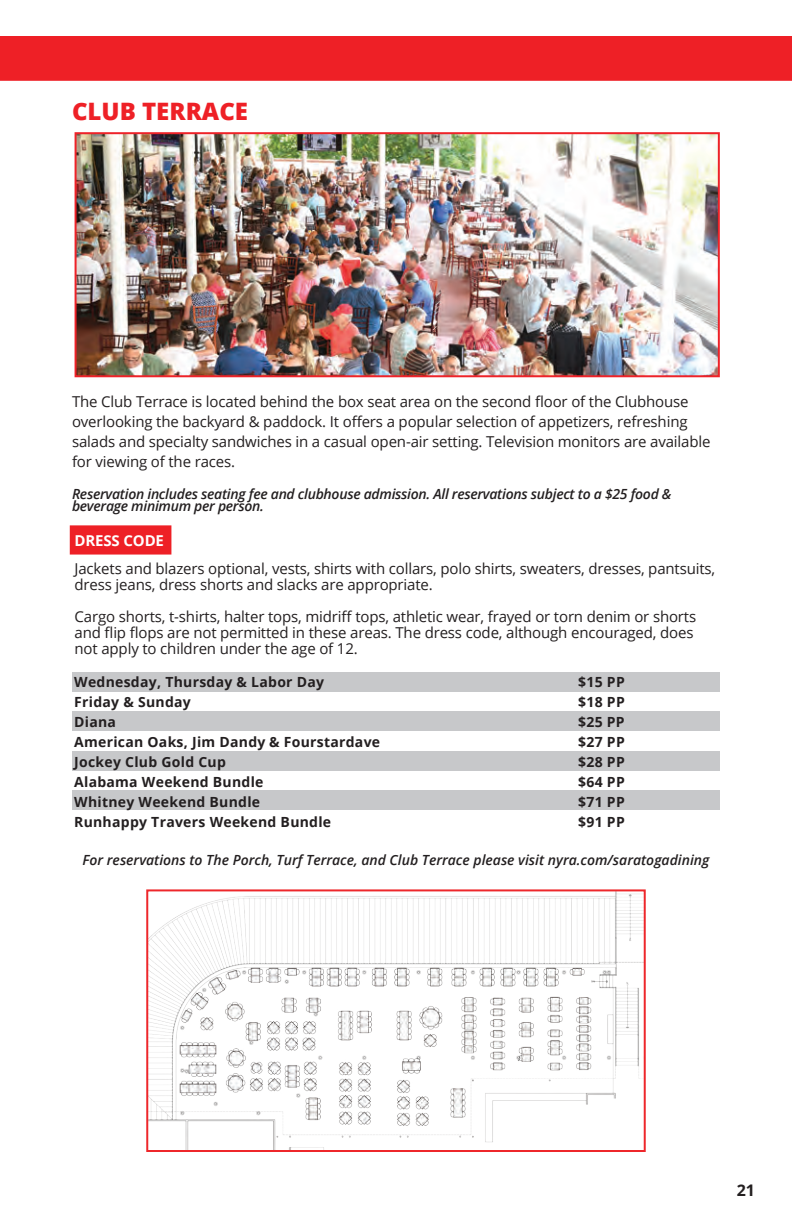
<style>
.page{position:relative;width:792px;height:1224px;background:#fff}
.page>*{position:absolute;margin:0;border:0;box-sizing:border-box;transform-origin:0 0}
.t1{font:800 24px "Open Sans";color:#ee2026}
.t2{font:700 16px "Open Sans";color:#231f20}
.t3{font:15px/20px "Open Sans";letter-spacing:-.01em;color:#231f20}
.t4{font:700 15px "Open Sans";letter-spacing:-.01em;color:#fff}
.t5{font:700 14px "Open Sans";letter-spacing:.02em;color:#231f20}
.t6{font:italic 600 14px/12px "Open Sans";letter-spacing:-.02em;color:#231f20}
.t7{font:italic 600 14px "Open Sans";color:#231f20}
</style>
<div class="page">
<div style="left:70px;top:525px;width:101px;height:30px;background:#ee2026;border:2px solid #ee2026"></div>
<img style="left:78px;top:135px;width:639px;height:239px">
<div style="left:75px;top:132px;width:645px;height:245px;border:2px solid #ee2228"></div>
<div style="left:72px;top:672px;width:648px;height:20px;background:#c7c8ca"></div>
<div style="left:72px;top:712px;width:648px;height:19px;background:#c7c8ca"></div>
<div style="left:72px;top:751px;width:648px;height:19px;background:#c7c8ca"></div>
<div style="left:72px;top:791px;width:648px;height:19px;background:#c7c8ca"></div>
<img style="left:149px;top:892px;width:494px;height:257px">
<div style="left:146px;top:889px;width:500px;height:263px;border:2px solid #ee272b"></div>
<div style="left:0;top:36px;width:792px;height:45px;background:#ee2026"></div>
<h1 class="t1" style="left:72px;top:93px;width:178px">CLUB TERRACE</h1>
<p class="t3" style="left:72px;top:392px;width:640px">The Club Terrace is located behind the box seat area on the second floor of the Clubhouse overlooking the backyard &amp; paddock. It offers a popular selection of appetizers, refreshing salads and specialty sandwiches in a casual open-air setting. Television monitors are available for viewing of the races.</p>
<p class="t6" style="left:72px;top:488px;width:601px">Reservation includes seating fee and clubhouse admission. All reservations subject to a $25 food &amp; beverage minimum per person.</p>
<p class="t4" style="left:75px;top:530px;width:91px">DRESS CODE</p>
<p class="t3" style="left:75px;top:560px;width:642px;line-height:16px">Jackets and blazers optional, vests, shirts with collars, polo shirts, sweaters, dresses, pantsuits, dress jeans, dress shorts and slacks are appropriate.</p>
<p class="t3" style="left:75px;top:608px;width:623px;line-height:16px">Cargo shorts, t-shirts, halter tops, midriff tops, athletic wear, frayed or torn denim or shorts and flip flops are not permitted in these areas. The dress code, although encouraged, does not apply to children under the age of 12.</p>
<p class="t5" style="left:74px;top:672px;width:252px">Wednesday, Thursday &amp; Labor Day</p>
<p class="t5" style="left:578px;top:672px;width:48px">$15 PP</p>
<p class="t5" style="left:74px;top:692px;width:118px">Friday &amp; Sunday</p>
<p class="t5" style="left:578px;top:692px;width:48px">$18 PP</p>
<p class="t5" style="left:74px;top:712px;width:43px">Diana</p>
<p class="t5" style="left:578px;top:712px;width:48px">$25 PP</p>
<p class="t5" style="left:74px;top:732px;width:308px">American Oaks, Jim Dandy &amp; Fourstardave</p>
<p class="t5" style="left:578px;top:732px;width:48px">$27 PP</p>
<p class="t5" style="left:74px;top:752px;width:153px">Jockey Club Gold Cup</p>
<p class="t5" style="left:578px;top:752px;width:48px">$28 PP</p>
<p class="t5" style="left:74px;top:772px;width:191px">Alabama Weekend Bundle</p>
<p class="t5" style="left:578px;top:772px;width:48px">$64 PP</p>
<p class="t5" style="left:74px;top:792px;width:187px">Whitney Weekend Bundle</p>
<p class="t5" style="left:578px;top:792px;width:48px">$71 PP</p>
<p class="t5" style="left:74px;top:812px;width:259px">Runhappy Travers Weekend Bundle</p>
<p class="t5" style="left:578px;top:812px;width:48px">$91 PP</p>
<p class="t7" style="left:83px;top:851px;width:628px">For reservations to The Porch, Turf Terrace, and Club Terrace please visit nyra.com/saratogadining</p>
<p class="t2" style="left:737px;top:1179px;width:20px">21</p>
</div>
